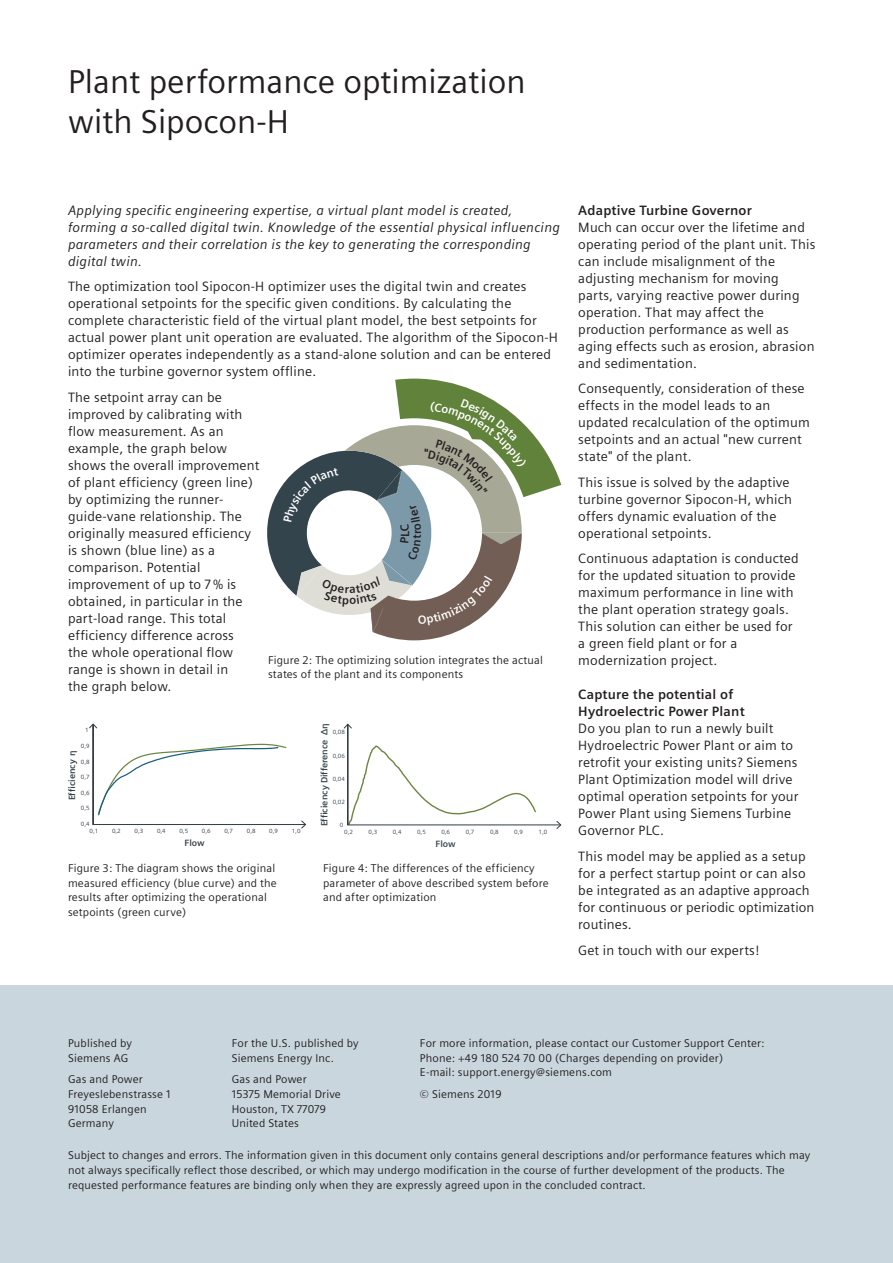
<style>
.page{position:relative;width:893px;height:1263px;background:#fff}
.page>*{position:absolute;margin:0;border:0;box-sizing:border-box;transform-origin:0 0}
.t1{font:33px/39.6px "Siemens Sans";color:#231f20}
.t2{font:13.5px/17px "Siemens Sans";letter-spacing:.015em;color:#231f20}
.t3{font:italic 13.5px/17px "Siemens Sans";letter-spacing:.015em;color:#231f20}
.t4{font:700 13.5px/17px "Siemens Sans";letter-spacing:.015em;color:#231f20}
.t5{font:11.25px/14.5px "Siemens Sans";letter-spacing:.015em;color:#231f20}
.t6{font:700 9.15px "Siemens Sans";color:#33444d}
.t7{font:700 9px "Siemens Sans";color:#313f45}
.t8{font:6px "Siemens Sans";color:#313f45}
.t9{font:6px "Siemens Sans";color:#33444d}
</style>
<div class="page">
<div style="left:0;top:985px;width:893px;height:278px;background:#c9d6de"></div>
<svg style="left:348px;top:745px;width:188px;height:79px"></svg>
<hr style="left:347px;top:725px;width:1px;height:100px;background:#313f45">
<svg style="left:344px;top:723px;width:8px;height:6px"></svg>
<hr style="left:348px;top:824px;width:212px;height:1px;background:#313f45">
<svg style="left:556px;top:821px;width:5px;height:8px"></svg>
<svg style="left:98px;top:744px;width:188px;height:71px"></svg>
<hr style="left:93px;top:724px;width:1px;height:101px;background:#313f45">
<svg style="left:89px;top:723px;width:8px;height:5px"></svg>
<hr style="left:93px;top:824px;width:212px;height:1px;background:#313f45">
<svg style="left:301px;top:820px;width:5px;height:9px"></svg>
<svg style="left:267px;top:379px;width:294px;height:261px"></svg>
<h1 class="t1" style="left:68px;top:62px;width:459px">Plant performance optimization with Sipocon-H</h1>
<p class="t3" style="left:68px;top:201px;width:493px">Applying specific engineering expertise, a virtual plant model is created, forming a so-called digital twin. Knowledge of the essential physical influencing parameters and their correlation is the key to generating the corresponding digital twin.</p>
<p class="t2" style="left:68px;top:278px;width:491px">The optimization tool Sipocon-H optimizer uses the digital twin and creates operational setpoints for the specific given conditions. By calculating the complete characteristic field of the virtual plant model, the best setpoints for actual power plant unit operation are evaluated. The algorithm of the Sipocon-H optimizer operates independently as a stand-alone solution and can be entered into the turbine governor system offline.</p>
<p class="t2" style="left:68px;top:389px;width:193px">The setpoint array can be improved by calibrating with flow measurement. As an example, the graph below shows the overall improvement of plant efficiency (green line) by optimizing the runner&shy;guide-vane relationship. The originally measured efficiency is shown (blue line) as a comparison. Potential improvement of up to 7 % is obtained, in particular in the part-load range. This total efficiency difference across<br>the whole operational flow range is shown in detail in<br>the graph below.</p>
<p class="t5" style="left:268px;top:652px;width:277px">Figure 2: The optimizing solution integrates the actual states of the plant and its components</p>
<p class="t8" style="left:85px;top:727px;width:5px">1</p>
<p class="t8" style="left:81px;top:742px;width:10px">0,9</p>
<p class="t7" style="left:67px;top:800px;width:51px;rotate:-90deg">Efficiency η</p>
<p class="t8" style="left:81px;top:758px;width:10px">0,8</p>
<p class="t8" style="left:81px;top:774px;width:10px">0,7</p>
<p class="t8" style="left:81px;top:789px;width:10px">0,6</p>
<p class="t8" style="left:81px;top:805px;width:10px">0,5</p>
<p class="t8" style="left:81px;top:821px;width:10px">0,4</p>
<p class="t8" style="left:90px;top:828px;width:10px">0,1</p>
<p class="t8" style="left:112px;top:828px;width:10px">0,2</p>
<p class="t8" style="left:135px;top:828px;width:10px">0,3</p>
<p class="t8" style="left:157px;top:828px;width:10px">0,4</p>
<p class="t8" style="left:179px;top:828px;width:10px">0,5</p>
<p class="t8" style="left:202px;top:828px;width:10px">0,6</p>
<p class="t8" style="left:224px;top:828px;width:10px">0,7</p>
<p class="t8" style="left:247px;top:828px;width:10px">0,8</p>
<p class="t8" style="left:269px;top:828px;width:10px">0,9</p>
<p class="t8" style="left:292px;top:828px;width:10px">1,0</p>
<p class="t7" style="left:184px;top:837px;width:22px">Flow</p>
<p class="t5" style="left:68px;top:861px;width:210px">Figure 3: The diagram shows the original measured efficiency (blue curve) and the results after optimizing the operational setpoints (green curve)</p>
<p class="t6" style="left:319px;top:826px;width:105px;rotate:-90deg">Efficiency Difference Δη</p>
<p class="t9" style="left:333px;top:729px;width:14px">0,08</p>
<p class="t9" style="left:333px;top:752px;width:14px">0,06</p>
<p class="t9" style="left:333px;top:775px;width:14px">0,04</p>
<p class="t9" style="left:333px;top:798px;width:14px">0,02</p>
<p class="t9" style="left:340px;top:821px;width:5px">0</p>
<p class="t9" style="left:344px;top:829px;width:10px">0,2</p>
<p class="t9" style="left:368px;top:829px;width:10px">0,3</p>
<p class="t9" style="left:393px;top:829px;width:10px">0,4</p>
<p class="t9" style="left:417px;top:829px;width:10px">0,5</p>
<p class="t9" style="left:441px;top:829px;width:10px">0,6</p>
<p class="t9" style="left:466px;top:829px;width:10px">0,7</p>
<p class="t9" style="left:490px;top:829px;width:10px">0,8</p>
<p class="t9" style="left:514px;top:829px;width:10px">0,9</p>
<p class="t9" style="left:539px;top:829px;width:10px">1,0</p>
<p class="t6" style="left:435px;top:839px;width:22px">Flow</p>
<p class="t5" style="left:323px;top:861px;width:227px">Figure 4: The differences of the efficiency parameter of above described system before and after optimization</p>
<p class="t4" style="left:578px;top:201px;width:175px">Adaptive Turbine Governor</p>
<p class="t2" style="left:578px;top:218px;width:239px">Much can occur over the lifetime and operating period of the plant unit. This can include misalignment of the adjusting mechanism for moving parts, varying reactive power during operation. That may affect the production performance as well as aging effects such as erosion, abrasion and sedimentation.</p>
<p class="t2" style="left:578px;top:380px;width:233px">Consequently, consideration of these effects in the model leads to an updated recalculation of the optimum setpoints and an actual "new current state" of the plant.</p>
<p class="t2" style="left:578px;top:474px;width:215px">This issue is solved by the adaptive turbine governor Sipocon-H, which offers dynamic evaluation of the operational setpoints.</p>
<p class="t2" style="left:578px;top:550px;width:222px">Continuous adaptation is conducted for the updated situation to provide maximum performance in line with the plant operation strategy goals.<br>This solution can either be used for a green field plant or for a modernization project.</p>
<p class="t4" style="left:578px;top:686px;width:168px">Capture the potential of<br>Hydroelectric Power Plant</p>
<p class="t2" style="left:578px;top:720px;width:222px">Do you plan to run a newly built<br>Hydroelectric Power Plant or aim to retrofit your existing units? Siemens<br>Plant Optimization model will drive optimal operation setpoints for your<br>Power Plant using Siemens Turbine<br>Governor PLC.</p>
<p class="t2" style="left:578px;top:848px;width:238px">This model may be applied as a setup for a perfect startup point or can also be integrated as an adaptive approach for continuous or periodic optimization routines.</p>
<p class="t2" style="left:578px;top:941px;width:182px">Get in touch with our experts!</p>
<p class="t5" style="left:420px;top:1036px;width:346px">For more information, please contact our Customer Support Center:<br>Phone: +49 180 524 70 00 (Charges depending on provider)<br>E-mail: support.energy@siemens.com</p>
<p class="t5" style="left:420px;top:1087px;width:83px">© Siemens 2019</p>
<p class="t5" style="left:232px;top:1036px;width:129px">For the U.S. published by<br>Siemens Energy Inc.</p>
<p class="t5" style="left:232px;top:1072px;width:111px">Gas and Power<br>15375 Memorial Drive<br>Houston, TX 77079<br>United States</p>
<p class="t5" style="left:68px;top:1148px;width:744px">Subject to changes and errors. The information given in this document only contains general descriptions and/or performance features which may not always specifically reflect those described, or which may undergo modification in the course of further development of the products. The requested performance features are binding only when they are expressly agreed upon in the concluded contract.</p>
<p class="t5" style="left:68px;top:1036px;width:65px">Published by<br>Siemens AG</p>
<p class="t5" style="left:68px;top:1072px;width:104px">Gas and Power<br>Freyeslebenstrasse 1<br>91058 Erlangen<br>Germany</p>
</div>
